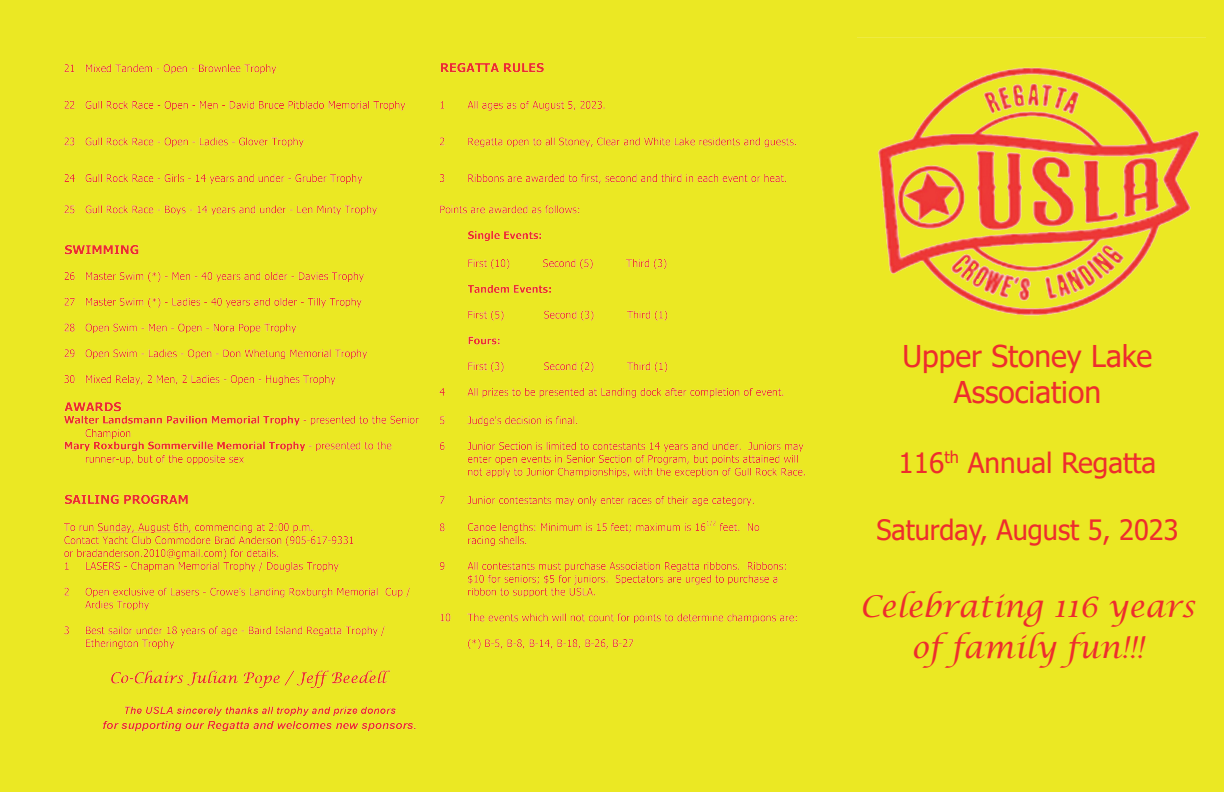
<style>
.page{position:relative;width:1224px;height:792px;background:#ebe823}
.page>*{position:absolute;margin:0;border:0;box-sizing:border-box;transform-origin:0 0}
.t1{font:italic 30px/41px "Lucida Calligraphy";color:#ee2d2d;text-align:center}
.t2{font:30px/36px "Tahoma";color:#ee2d2d;text-align:center}
.t3{font:28px "Tahoma";color:#ee2d2d}
</style>
<div class="page">
<img style="left:63px;top:62px;width:743px;height:670px">
<img style="left:858px;top:37px;width:348px;height:279px">
<p class="t2" style="left:903px;top:340px;width:251px">Upper Stoney Lake<br>Association</p>
<p class="t3" style="left:899px;top:444px;width:259px">116<sup>th</sup> Annual Regatta</p>
<p class="t3" style="left:876px;top:511px;width:304px">Saturday, August 5, 2023</p>
<p class="t1" style="left:860px;top:587px;width:337px">Celebrating 116 years of family fun!!!</p>
</div>
